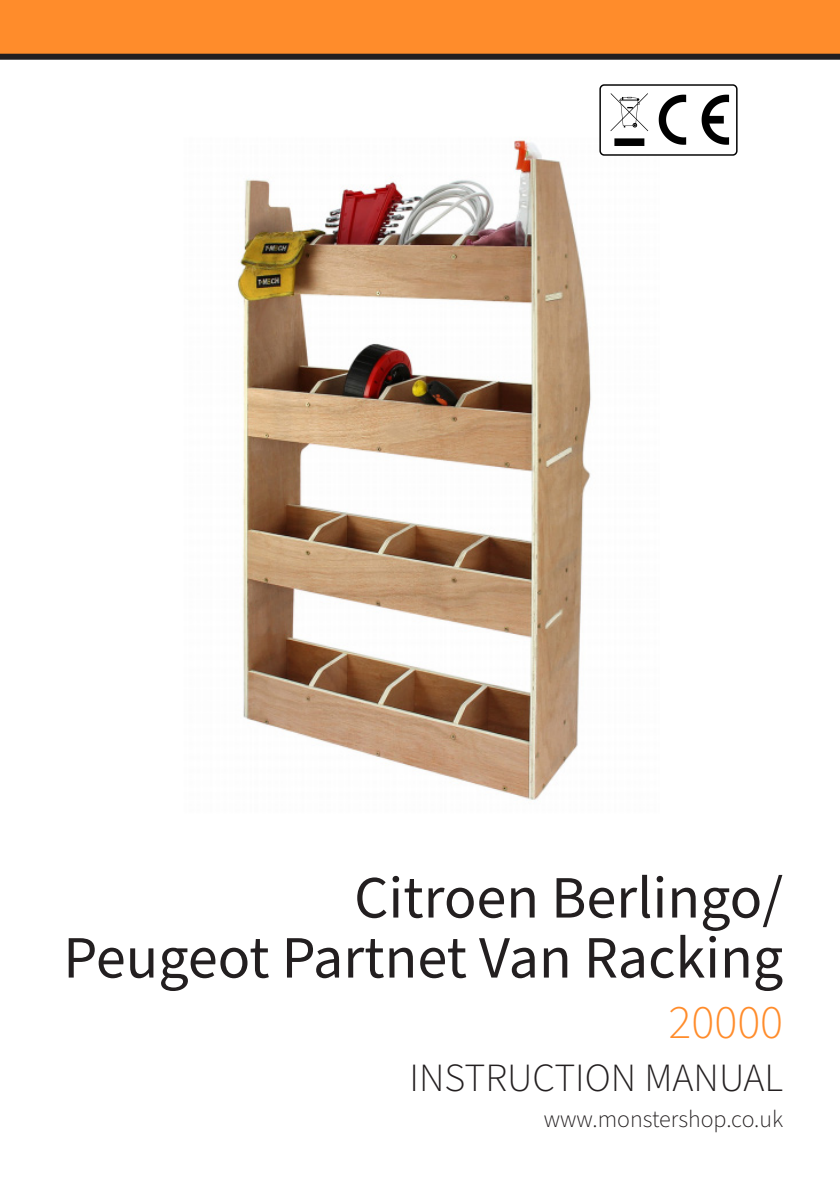
<style>
.page{position:relative;width:840px;height:1191px;background:#fff}
.page>*{position:absolute;margin:0;border:0;box-sizing:border-box;transform-origin:0 0}
.t1{font:60px/60px "Source Sans Pro";color:#231f20;text-align:right}
.t2{font:300 48px "Source Sans Pro";color:#ff8c2b}
.t3{font:300 40px "Source Sans Pro";color:#231f20}
.t4{font:300 24px "Source Sans Pro";color:#231f20}
</style>
<div class="page">
<div style="left:0;top:0;width:839px;height:57px;background:#ff8c2b"></div>
<div style="left:0;top:54px;width:839px;height:6px;background:#231f20"></div>
<img style="left:238px;top:140px;width:353px;height:660px">
<img style="left:599px;top:84px;width:139px;height:72px">
<p class="t1" style="left:63px;top:869px;width:721px">Citroen Berlingo/<br>Peugeot Partnet Van Racking</p>
<p class="t2" style="left:668px;top:989px;width:116px">20000</p>
<p class="t3" style="left:409px;top:1051px;width:375px">INSTRUCTION MANUAL</p>
<p class="t4" style="left:543px;top:1102px;width:241px">www.monstershop.co.uk</p>
</div>
